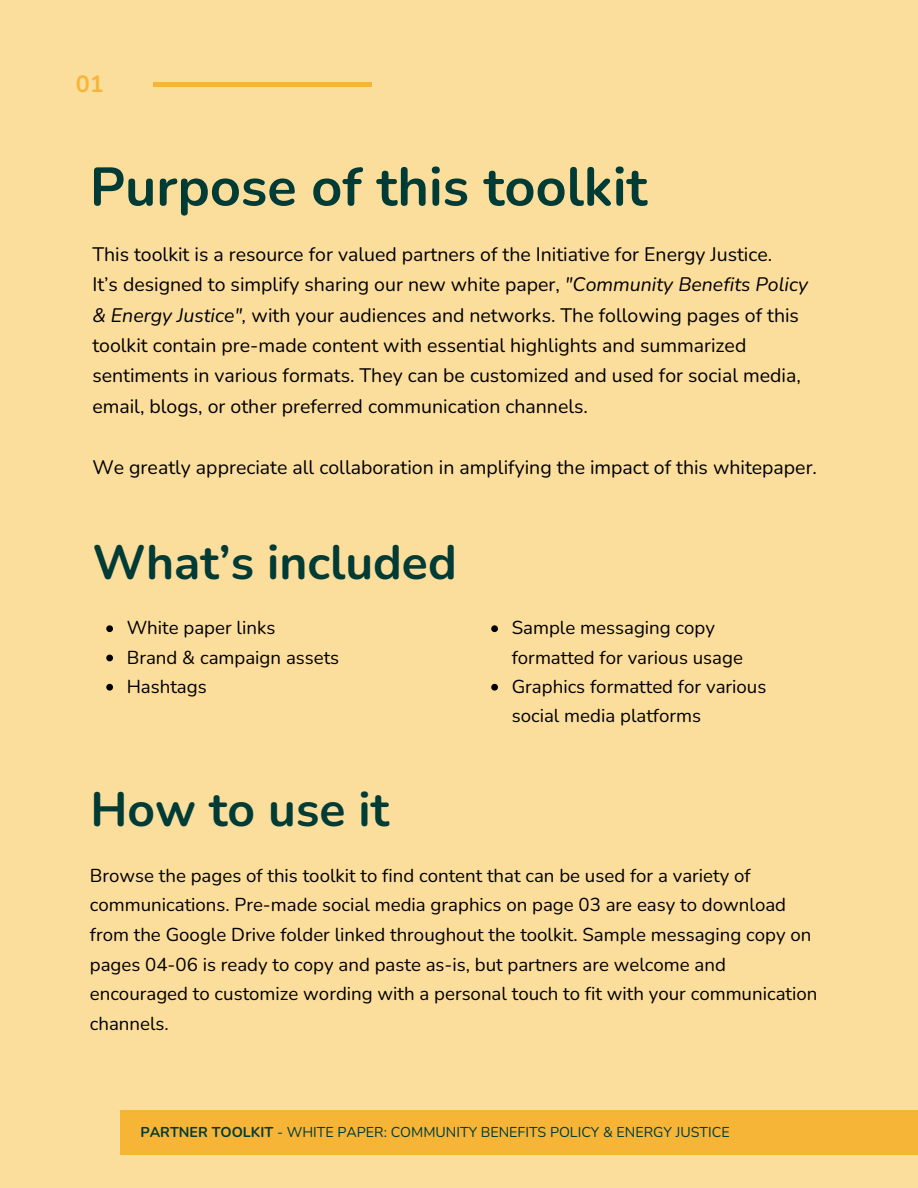
<style>
.page{position:relative;width:918px;height:1188px;background:#fcde9c}
.page>*{position:absolute;margin:0;border:0;box-sizing:border-box;transform-origin:0 0}
.t1{font:700 54px "Nunito";color:#003b36}
.t2{font:700 48px "Nunito";color:#003b36}
.t3{font:700 23.4px "Nunito";color:#f7b538}
.t4{font:19.5px/30.3px "Nunito";color:#000}
.t5{font:18.75px/29.2px "Nunito";color:#000}
.t6{font:18.6px/29.7px "Nunito";color:#000}
.t7{font:14.25px "Nunito";color:#003b36}
.s1{font-style:italic}
.s2{font-weight:700}
</style>
<div class="page">
<hr style="left:153px;top:83px;width:219px;height:4px;background:#f7b538">
<svg style="left:491px;top:625px;width:7px;height:7px"></svg>
<svg style="left:491px;top:684px;width:7px;height:7px"></svg>
<svg style="left:106px;top:625px;width:7px;height:7px"></svg>
<svg style="left:106px;top:655px;width:7px;height:6px"></svg>
<svg style="left:106px;top:684px;width:7px;height:7px"></svg>
<div style="left:121px;top:1110px;width:797px;height:45px;background:#f7b538"></div>
<h3 class="t3" style="left:76px;top:68px;width:30px">01</h3>
<p class="t1" style="left:90px;top:151px;width:559px">Purpose of this toolkit</p>
<h1 class="t4" style="left:92px;top:239px;width:717px">This toolkit is a resource for valued partners of the Initiative for Energy Justice.<br>It’s designed to simplify sharing our new white paper, <span class="s1">"Community Benefits Policy &amp; Energy Justice",</span> with your audiences and networks. The following pages of this toolkit contain pre-made content with essential highlights and summarized sentiments in various formats. They can be customized and used for social media, email, blogs, or other preferred communication channels.</h1>
<h3 class="t4" style="left:92px;top:452px;width:726px">We greatly appreciate all collaboration in amplifying the impact of this whitepaper.</h3>
<p class="t2" style="left:93px;top:530px;width:366px">What’s included</p>
<p class="t5" style="left:127px;top:614px;width:150px">White paper links</p>
<h2 class="t5" style="left:127px;top:643px;width:214px">Brand &amp; campaign assets</h2>
<h3 class="t5" style="left:127px;top:672px;width:82px">Hashtags</h3>
<h2 class="t2" style="left:90px;top:778px;width:300px">How to use it</h2>
<p class="t5" style="left:512px;top:614px;width:233px">Sample messaging copy formatted for various usage</p>
<p class="t5" style="left:512px;top:672px;width:256px">Graphics formatted for various social media platforms</p>
<p class="t6" style="left:90px;top:861px;width:729px">Browse the pages of this toolkit to find content that can be used for a variety of communications. Pre-made social media graphics on page 03 are easy to download from the Google Drive folder linked throughout the toolkit. Sample messaging copy on pages 04-06 is ready to copy and paste as-is, but partners are welcome and encouraged to customize wording with a personal touch to fit with your communication channels.</p>
<p class="t7" style="left:140px;top:1123px;width:591px"><span class="s2">PARTNER TOOLKIT</span> - WHITE PAPER: COMMUNITY BENEFITS POLICY &amp; ENERGY JUSTICE</p>
</div>
